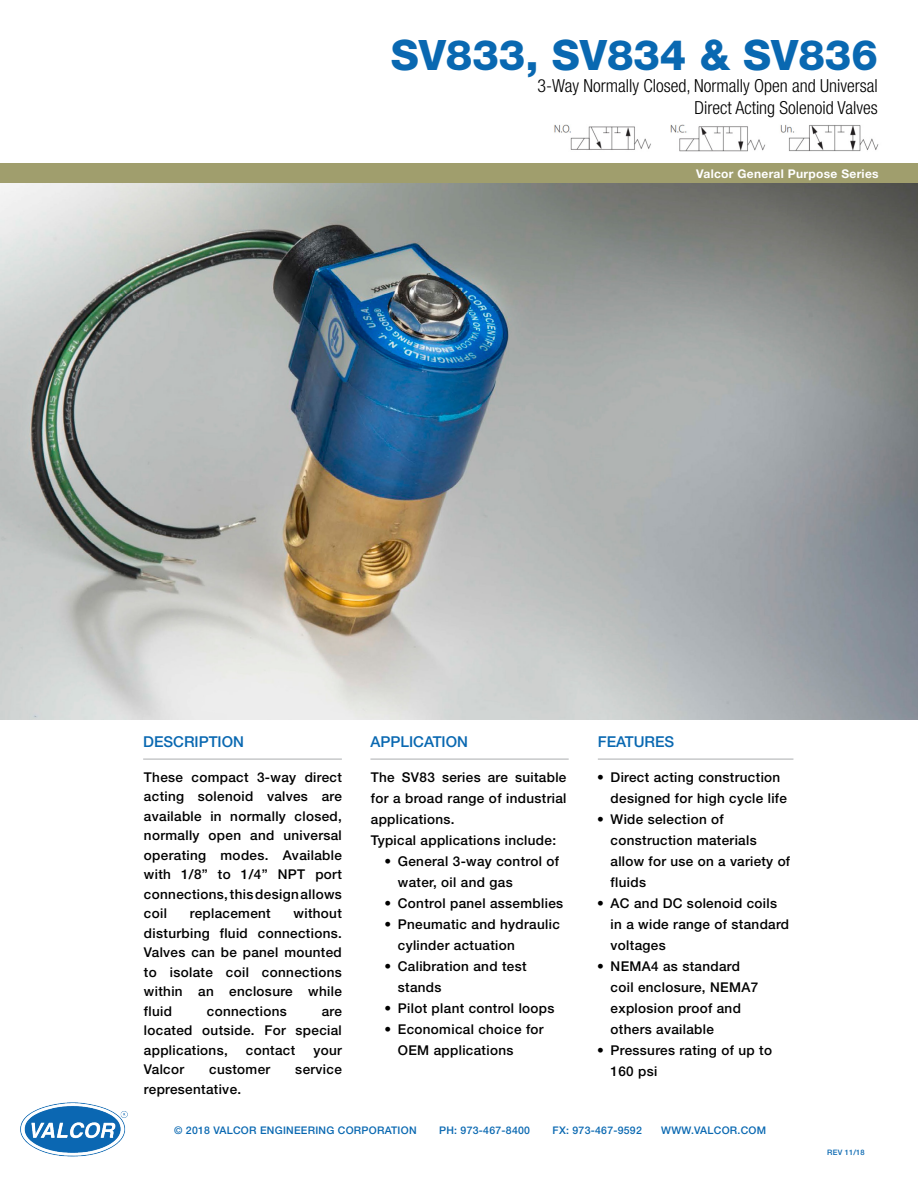
<style>
.page{position:relative;width:918px;height:1188px;background:#fff}
.page>*{position:absolute;margin:0;border:0;box-sizing:border-box;transform-origin:0 0}
.t1{font:800 42px "Helvetica Neue LT Std";color:#0968b1}
.t2{font:300 condensed 18px/21.6px "Helvetica Neue LT Std";color:#000;text-align:right}
.t3{font:500 15px "Helvetica Neue LT Std";color:#0968b1}
.t4{font:500 13.5px/21px "Helvetica Neue LT Std";letter-spacing:.025em;color:#000}
.t5{font:700 12px "Helvetica Neue LT Std";letter-spacing:.025em;color:#fff}
.t6{font:500 10.5px "Helvetica Neue LT Std";letter-spacing:.025em;color:#0968b1}
.t7{font:500 7.5px "Helvetica Neue LT Std";color:#0968b1}
</style>
<div class="page">
<div style="left:0;top:163px;width:918px;height:26px;background:#a09e6d"></div>
<img style="left:20px;top:1102px;width:108px;height:55px">
<img style="left:0;top:184px;width:918px;height:536px">
<img style="left:554px;top:124px;width:325px;height:28px">
<hr style="left:143px;top:758px;width:199px;height:2px;background:#c7c8ca">
<hr style="left:370px;top:758px;width:199px;height:2px;background:#c7c8ca">
<hr style="left:598px;top:758px;width:195px;height:2px;background:#c7c8ca">
<h1 class="t1" style="left:391px;top:31px;width:489px">SV833, SV834 &amp; SV836</h1>
<h2 class="t2" style="left:537px;top:75px;width:342px">3-Way Normally Closed, Normally Open and Universal<br>Direct Acting Solenoid Valves</h2>
<p class="t5" style="left:696px;top:166px;width:184px">Valcor General Purpose Series</p>
<p class="t3" style="left:143px;top:733px;width:40px">DESCRIPTION</p>
<p class="t3" style="left:370px;top:733px;width:99px">Application</p>
<p class="t3" style="left:598px;top:733px;width:68px">Features</p>
<p class="t4" style="left:371px;top:766px;width:197px">The SV83 series are suitable for a broad range of industrial applications.<br>Typical applications include:</p>
<p class="t4" style="left:398px;top:851px;width:163px;text-indent:-14px">• General 3-way control of water, oil and gas</p>
<p class="t4" style="left:384px;top:893px;width:180px">• Control panel assemblies</p>
<p class="t4" style="left:398px;top:914px;width:163px;text-indent:-14px">• Pneumatic and hydraulic cylinder actuation</p>
<p class="t4" style="left:398px;top:956px;width:130px;text-indent:-14px">• Calibration and test stands</p>
<p class="t4" style="left:384px;top:998px;width:172px">• Pilot plant control loops</p>
<p class="t4" style="left:398px;top:1019px;width:147px;text-indent:-14px">• Economical choice for<br>OEM applications</p>
<p class="t4" style="left:144px;top:767px;width:199px;line-height:19.5px;text-align:justify">These compact 3-way direct acting solenoid valves are available in normally closed, normally open and universal operating modes. Available with 1/8” to 1/4” NPT</p>
<p class="t4" style="left:611px;top:767px;width:178px;text-indent:-14px">• Direct acting construction designed for high cycle life</p>
<p class="t4" style="left:611px;top:809px;width:181px;text-indent:-14px">• Wide selection of construction materials allow for use on a variety of fluids</p>
<p class="t4" style="left:611px;top:893px;width:180px;text-indent:-14px">• AC and DC solenoid coils in a wide range of standard voltages</p>
<p class="t4" style="left:611px;top:956px;width:149px;text-indent:-14px">• NEMA4 as standard coil enclosure, NEMA7 explosion proof and others available</p>
<p class="t4" style="left:611px;top:1040px;width:163px;text-indent:-14px">• Pressures rating of up to<br>160 psi</p>
<p class="t4" style="left:144px;top:865px;width:199px;line-height:19.5px;text-align:justify;text-indent:171px">port connections, this design allows coil</p>
<p class="t4" style="left:144px;top:904px;width:199px;line-height:19.5px;text-align:justify;text-indent:150px">without disturbing fluid connections.<br>Valves can be panel mounted to isolate coil connections within an enclosure while fluid</p>
<p class="t4" style="left:190px;top:903px;width:82px">replacement</p>
<p class="t4" style="left:207px;top:1000px;width:81px">connections</p>
<p class="t4" style="left:144px;top:1001px;width:199px;line-height:19.5px;text-align:justify;text-indent:178px">are located outside. For special applications,</p>
<p class="t4" style="left:246px;top:1039px;width:51px">contact</p>
<p class="t4" style="left:313px;top:1039px;width:30px">your</p>
<p class="t4" style="left:144px;top:1059px;width:42px">Valcor</p>
<p class="t4" style="left:209px;top:1059px;width:63px">customer</p>
<p class="t4" style="left:295px;top:1059px;width:48px">service</p>
<p class="t4" style="left:144px;top:1078px;width:99px">representative.</p>
<p class="t6" style="left:174px;top:1124px;width:244px">© 2018 Valcor Engineering Corporation</p>
<p class="t6" style="left:439px;top:1124px;width:92px">Ph: 973-467-8400</p>
<p class="t6" style="left:553px;top:1124px;width:91px">Fx: 973-467-9592</p>
<p class="t6" style="left:661px;top:1124px;width:106px">www.Valcor.com</p>
<p class="t7" style="left:827px;top:1148px;width:6px">Rev</p>
<p class="t7" style="left:845px;top:1148px;width:22px">11/18</p>
</div>
